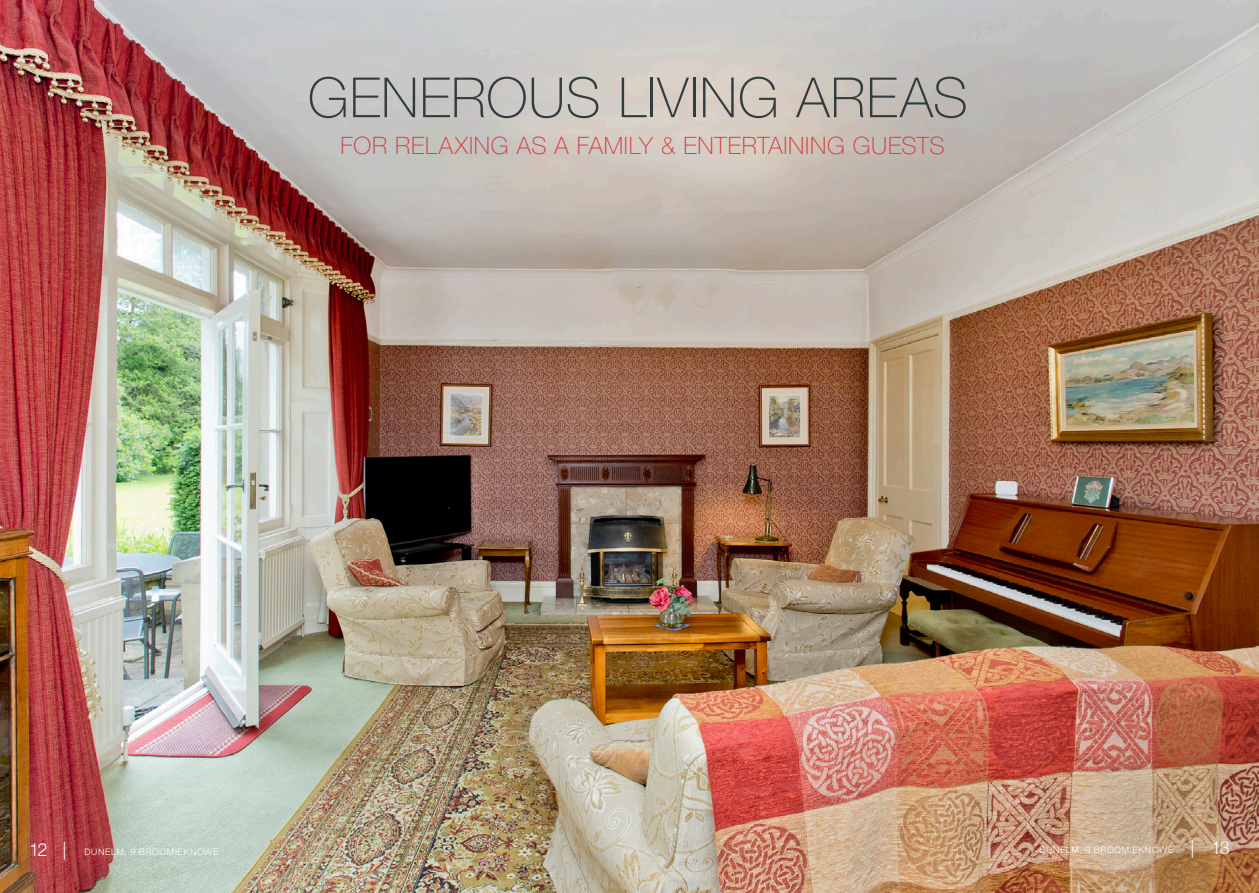
<style>
.page{position:relative;width:1259px;height:893px;background:#fff}
.page>*{position:absolute;margin:0;border:0;box-sizing:border-box;transform-origin:0 0}
.Address_line_1{font:100 55.5px "Helvetica Neue LT Std";letter-spacing:.015em;color:#323b3e}
.Address_line_1-2{font:100 24px "Helvetica Neue LT Std";letter-spacing:.03em;color:#d03c3d}
.t1{font:300 9px "Helvetica Neue LT Std";letter-spacing:.075em;color:#fff}
.s1{font-size:18px}
</style>
<div class="page">
<img style="left:0;top:0;width:1259px;height:893px">
<p class="Address_line_1" style="left:308px;top:66px;width:661px">GENEROUS LIVING AREAS</p>
<p class="Address_line_1-2" style="left:341px;top:132px;width:605px">FOR RELAXING AS A FAMILY &amp; ENTERTAINING GUESTS</p>
<p class="t1" style="left:29px;top:846px;width:191px"><span class="s1">12 |</span> DUNELM, 9 BROOMIEKNOWE</p>
<p class="t1" style="left:1039px;top:844px;width:192px">DUNELM, 9 BROOMIEKNOWE <span class="s1">| 13</span></p>
</div>
